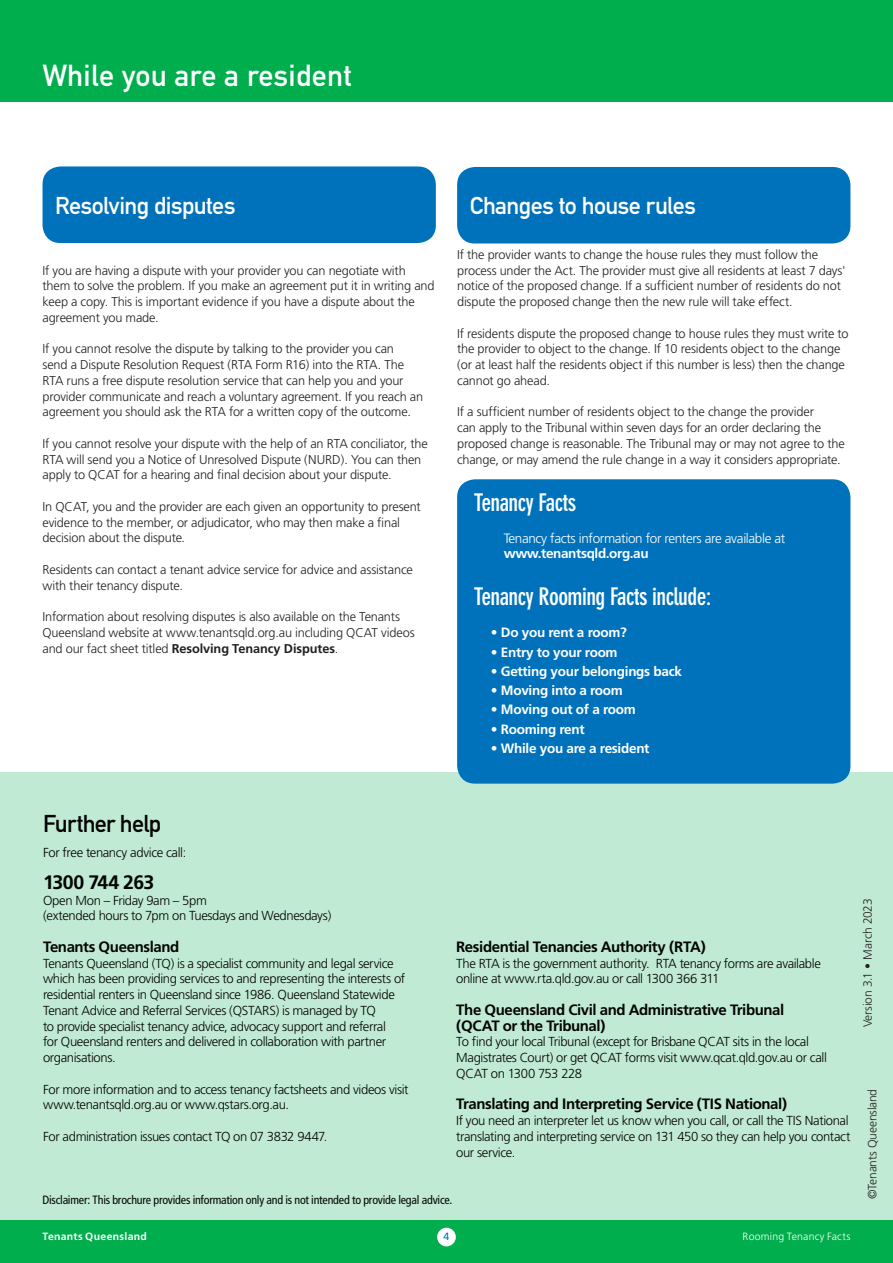
<style>
.page{position:relative;width:893px;height:1263px;background:#fff}
.page>*{position:absolute;margin:0;border:0;box-sizing:border-box;transform-origin:0 0}
.t1{font:30px "DIN Mittelschrift";letter-spacing:.01em;color:#fff}
.t2{font:700 condensed 24px "DIN Neuzeit Grotesk";letter-spacing:-.025em;color:#fff}
.t3{font:24px "DIN Mittelschrift";letter-spacing:-.025em;color:#fff}
.t4{font:24px "DIN Mittelschrift";letter-spacing:-.03em;color:#020304}
.t5{font:700 19.5px "Frutiger";letter-spacing:-.04em;color:#020304}
.t6{font:700 15px/15.8px "Frutiger";letter-spacing:-.03em;color:#020304}
.t7{font:700 13.5px "Frutiger";letter-spacing:-.02em;color:#fff}
.t8{font:300 13.5px "Frutiger";letter-spacing:-.025em;color:#fff}
.t9{font:300 13.05px/15.8px "Frutiger";letter-spacing:-.03em;color:#020304}
.t10{font:300 12.75px/15.8px "Frutiger";letter-spacing:-.015em;color:#231f20}
.t11{font:condensed 12px "Frutiger";letter-spacing:-.015em;color:#020304}
.t12{font:300 12px "Frutiger";letter-spacing:-.01em;color:#231f20}
.t13{font:300 10.5px "Frutiger";letter-spacing:.02em;color:#fff}
.t14{font:700 10.5px "Frutiger";letter-spacing:.03em;color:#fff}
.t15{font:10.5px "Frutiger";color:#0072bc}
.s1{font-weight:700}
.s2{font-weight:900}
</style>
<div class="page">
<div style="left:0;top:772px;width:893px;height:465px;background:#c0ead3"></div>
<div style="left:43px;top:166px;width:393px;height:77px;background:#0072bc;border-radius:18px"></div>
<div style="left:457px;top:167px;width:393px;height:76px;background:#0072bc;border-radius:18px"></div>
<div style="left:457px;top:479px;width:393px;height:305px;background:#0072bc;border-radius:18px"></div>
<div style="left:0;top:0;width:893px;height:102px;background:#00ae4d"></div>
<div style="left:0;top:1220px;width:893px;height:43px;background:#00ae4d"></div>
<div style="left:437px;top:1228px;width:19px;height:18px;background:#fff;border-radius:50%"></div>
<h1 class="t1" style="left:43px;top:57px;width:311px">While you are a resident</h1>
<h2 class="t3" style="left:55px;top:191px;width:182px">Resolving disputes</h2>
<p class="t10" style="left:43px;top:262px;width:393px">If you are having a dispute with your provider you can negotiate with them to solve the problem. If you make an agreement put it in writing and keep a copy. This is important evidence if you have a dispute about the agreement you made.</p>
<p class="t10" style="left:43px;top:341px;width:382px">If you cannot resolve the dispute by talking to the provider you can<br>send a Dispute Resolution Request (RTA Form R16) into the RTA. The RTA runs a free dispute resolution service that can help you and your provider communicate and reach a voluntary agreement. If you reach an agreement you should ask the RTA for a written copy of the outcome.</p>
<p class="t10" style="left:43px;top:436px;width:387px">If you cannot resolve your dispute with the help of an RTA conciliator, the<br>RTA will send you a Notice of Unresolved Dispute (NURD). You can then apply to QCAT for a hearing and final decision about your dispute.</p>
<p class="t10" style="left:43px;top:499px;width:380px">In QCAT, you and the provider are each given an opportunity to present evidence to the member, or adjudicator, who may then make a final decision about the dispute.</p>
<p class="t10" style="left:43px;top:562px;width:372px">Residents can contact a tenant advice service for advice and assistance with their tenancy dispute.</p>
<p class="t10" style="left:43px;top:609px;width:374px">Information about resolving disputes is also available on the Tenants<br>Queensland website at www.tenantsqld.org.au including QCAT videos and our fact sheet titled <span class="s1">Resolving Tenancy Disputes</span>.</p>
<h2 class="t3" style="left:470px;top:192px;width:228px">Changes to house rules</h2>
<p class="t10" style="left:457px;top:247px;width:390px">If the provider wants to change the house rules they must follow the process under the Act. The provider must give all residents at least 7 days' notice of the proposed change. If a sufficient number of residents do not dispute the proposed change then the new rule will take effect.</p>
<p class="t10" style="left:457px;top:325px;width:393px">If residents dispute the proposed change to house rules they must write to the provider to object to the change. If 10 residents object to the change (or at least half the residents object if this number is less) then the change cannot go ahead.</p>
<p class="t10" style="left:457px;top:404px;width:389px">If a sufficient number of residents object to the change the provider<br>can apply to the Tribunal within seven days for an order declaring the proposed change is reasonable. The Tribunal may or may not agree to the change, or may amend the rule change in a way it considers appropriate.</p>
<h2 class="t2" style="left:474px;top:488px;width:104px">Tenancy Facts</h2>
<p class="t8" style="left:504px;top:530px;width:283px">Tenancy facts information for renters are available at</p>
<p class="t7" style="left:504px;top:545px;width:146px">www.tenantsqld.org.au</p>
<h2 class="t2" style="left:474px;top:583px;width:239px">Tenancy Rooming Facts include:</h2>
<p class="t7" style="left:491px;top:625px;width:137px"><span class="s2">•</span> Do you rent a room?</p>
<p class="t7" style="left:491px;top:644px;width:128px"><span class="s2">•</span> Entry to your room</p>
<p class="t7" style="left:491px;top:663px;width:192px"><span class="s2">•</span> Getting your belongings back</p>
<p class="t7" style="left:491px;top:682px;width:133px"><span class="s2">•</span> Moving into a room</p>
<p class="t7" style="left:491px;top:702px;width:146px"><span class="s2">•</span> Moving out of a room</p>
<p class="t7" style="left:491px;top:721px;width:95px"><span class="s2">•</span> Rooming rent</p>
<p class="t7" style="left:491px;top:740px;width:160px"><span class="s2">•</span> While you are a resident</p>
<h2 class="t4" style="left:43px;top:809px;width:120px">Further help</h2>
<p class="t9" style="left:43px;top:845px;width:145px">For free tenancy advice call:</p>
<h3 class="t5" style="left:43px;top:871px;width:113px">1300 744 263</h3>
<p class="t9" style="left:43px;top:892px;width:290px">Open Mon – Friday 9am – 5pm<br>(extended hours to 7pm on Tuesdays and Wednesdays)</p>
<p class="t6" style="left:43px;top:939px;width:138px">Tenants Queensland</p>
<p class="t9" style="left:43px;top:955px;width:364px">Tenants Queensland (TQ) is a specialist community and legal service which has been providing services to and representing the interests of residential renters in Queensland since 1986. Queensland Statewide Tenant Advice and Referral Services (QSTARS) is managed by TQ<br>to provide specialist tenancy advice, advocacy support and referral<br>for Queensland renters and delivered in collaboration with partner organisations.</p>
<p class="t9" style="left:43px;top:1081px;width:367px">For more information and to access tenancy factsheets and videos visit www.tenantsqld.org.au or www.qstars.org.au.</p>
<p class="t9" style="left:43px;top:1129px;width:286px">For administration issues contact TQ on 07 3832 9447.</p>
<p class="t6" style="left:456px;top:939px;width:251px">Residential Tenancies Authority (RTA)</p>
<p class="t9" style="left:456px;top:955px;width:366px">The RTA is the government authority. RTA tenancy forms are available online at www.rta.qld.gov.au or call 1300 366 311</p>
<p class="t6" style="left:456px;top:1002px;width:330px">The Queensland Civil and Administrative Tribunal (QCAT or the Tribunal)</p>
<p class="t9" style="left:456px;top:1034px;width:372px">To find your local Tribunal (except for Brisbane QCAT sits in the local<br>Magistrates Court) or get QCAT forms visit www.qcat.qld.gov.au or call<br>QCAT on 1300 753 228</p>
<p class="t6" style="left:456px;top:1096px;width:332px">Translating and Interpreting Service (TIS National)</p>
<p class="t9" style="left:456px;top:1113px;width:396px">If you need an interpreter let us know when you call, or call the TIS National translating and interpreting service on 131 450 so they can help you contact our service.</p>
<p class="t11" style="left:43px;top:1193px;width:411px">Disclaimer: This brochure provides information only and is not intended to provide legal advice.</p>
<p class="t14" style="left:43px;top:1231px;width:106px">Tenants Queensland</p>
<p class="t15" style="left:444px;top:1231px;width:7px">4</p>
<p class="t13" style="left:743px;top:1231px;width:109px">Rooming Tenancy Facts</p>
<p class="t12" style="left:861px;top:1027px;width:130px;rotate:-90deg">Version 3.1 • March 2023</p>
<p class="t12" style="left:865px;top:1199px;width:112px;rotate:-90deg">©Tenants Queensland</p>
</div>
